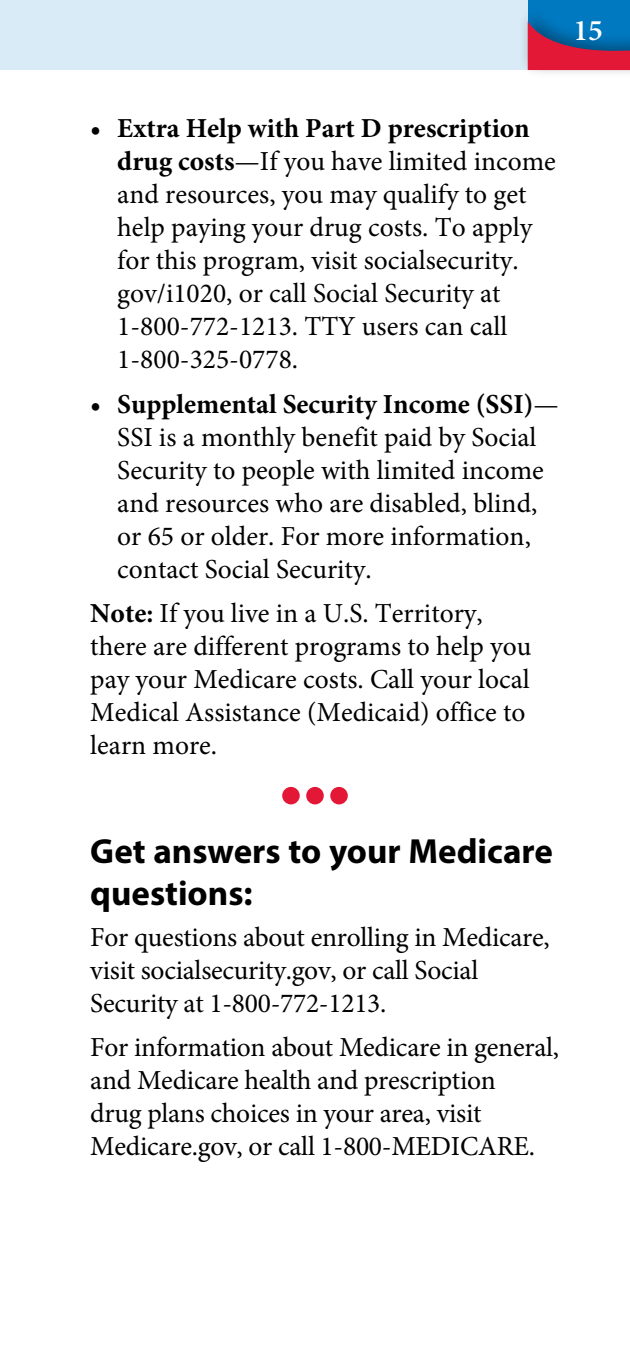
<style>
.page{position:relative;width:630px;height:1350px;background:#fff}
.page>*{position:absolute;margin:0;border:0;box-sizing:border-box;transform-origin:0 0}
.ACCR__Header_2{font:700 35px/42px "Myriad Pro";color:#000}
.t1{font:600 30px "Minion Pro";color:#fff}
.ACCR__body_text{font:27.5px/33px "Minion Pro";color:#000}
.s1{font-weight:700}
</style>
<div class="page">
<div style="left:0;top:0;width:630px;height:70px;background:#d9ebf6"></div>
<div style="left:528px;top:0;width:102px;height:68px;background:#0079c1"></div>
<div style="left:518px;top:5px;width:112px;height:74px;background:#000;opacity:.35"></div>
<svg style="left:528px;top:21px;width:102px;height:49px"></svg>
<div style="left:282px;top:787px;width:18px;height:17px;background:#e31837;border-radius:50%"></div>
<div style="left:306px;top:787px;width:18px;height:17px;background:#e31837;border-radius:50%"></div>
<div style="left:330px;top:787px;width:18px;height:17px;background:#e31837;border-radius:50%"></div>
<p class="t1" style="left:574px;top:10px;width:31px">15</p>
<p class="ACCR__body_text" style="left:117px;top:112px;width:440px;text-indent:-27px"><span class="s1">• Extra Help with Part D prescription drug costs</span>—If you have limited income and resources, you may qualify to get help paying your drug costs. To apply for this program, visit socialsecurity. gov/i1020, or call Social Security at 1-800-772-1213. TTY users can call 1-800-325-0778.</p>
<p class="ACCR__body_text" style="left:117px;top:388px;width:443px;text-indent:-27px"><span class="s1">• Supplemental Security Income (SSI)</span>— SSI is a monthly benefit paid by Social Security to people with limited income and resources who are disabled, blind, or 65 or older. For more information, contact Social Security.</p>
<p class="ACCR__body_text" style="left:90px;top:597px;width:443px"><span class="s1">Note:</span> If you live in a U.S. Territory, there are different programs to help you pay your Medicare costs. Call your local Medical Assistance (Medicaid) office to learn more.</p>
<p class="ACCR__Header_2" style="left:90px;top:830px;width:464px">Get answers to your Medicare questions:</p>
<p class="ACCR__body_text" style="left:90px;top:921px;width:461px">For questions about enrolling in Medicare, visit socialsecurity.gov, or call Social<br>Security at 1-800-772-1213.</p>
<p class="ACCR__body_text" style="left:90px;top:1031px;width:470px">For information about Medicare in general, and Medicare health and prescription<br>drug plans choices in your area, visit Medicare.gov, or call 1-800-MEDICARE.</p>
</div>
